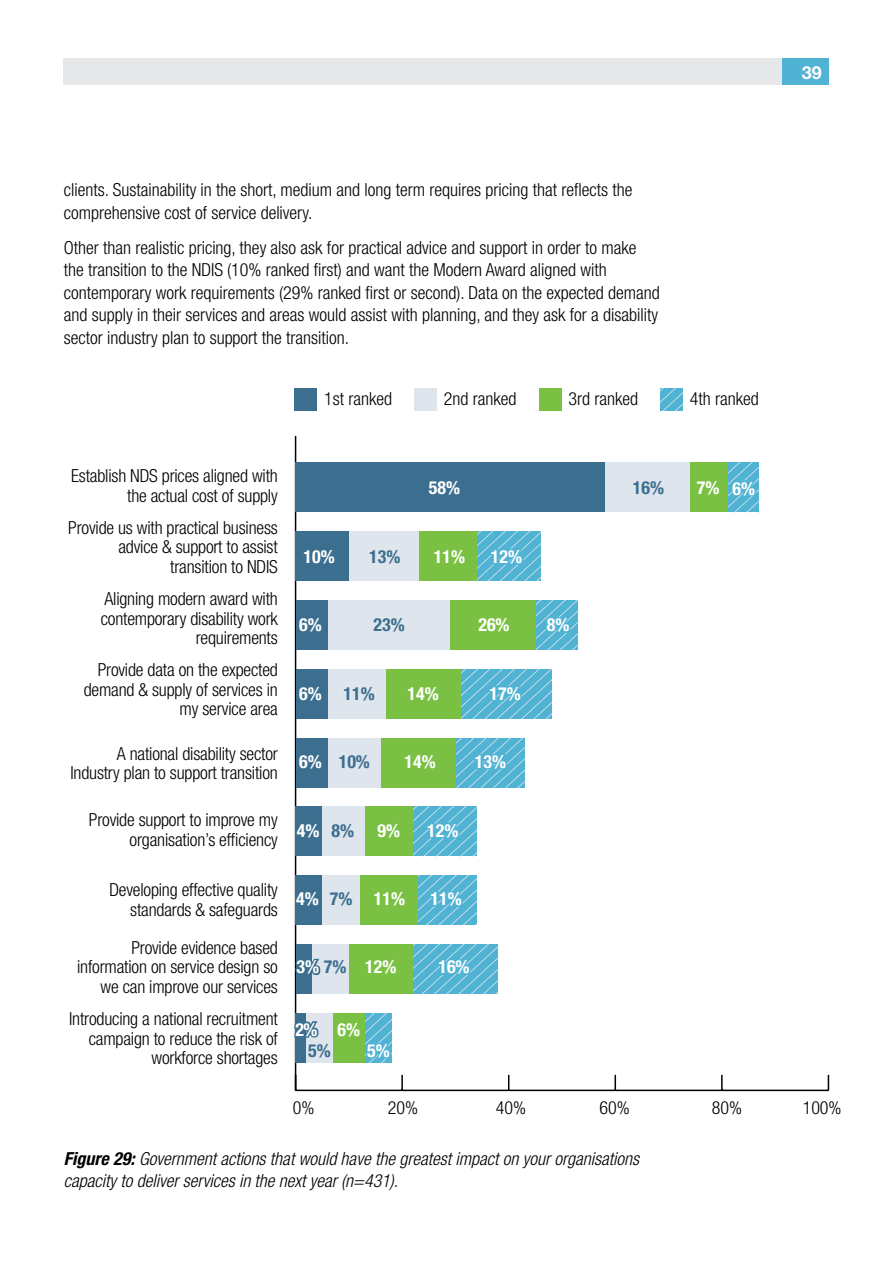
<style>
.page{position:relative;width:893px;height:1263px;background:#fff}
.page>*{position:absolute;margin:0;border:0;box-sizing:border-box;transform-origin:0 0}
.t1{font:300 condensed 18px/19.5px "Helvetica Neue";letter-spacing:-.01em;color:#000;text-align:right}
.t2{font:italic 300 condensed 18px/22.5px "Helvetica Neue";color:#000}
.t3{font:700 condensed 18px "Helvetica Neue";color:#fff}
.t4{font:700 condensed 18px "Helvetica Neue";color:#3b6e8f}
.t5{font:700 18px "Helvetica Neue";color:#fff}
.s1{color:#fff}
.s2{color:#3b6e8f}
.s3{font-weight:700}
</style>
<div class="page">
<div style="left:64px;top:58px;width:765px;height:27px;background:#e6e7e8"></div>
<div style="left:782px;top:58px;width:47px;height:27px;background:#51b3d3"></div>
<hr style="left:296px;top:1089px;width:532px;height:2px;background:#000">
<svg style="left:401px;top:1075px;width:2px;height:14px"></svg>
<svg style="left:508px;top:1075px;width:1px;height:14px"></svg>
<svg style="left:615px;top:1075px;width:1px;height:14px"></svg>
<svg style="left:721px;top:1075px;width:2px;height:14px"></svg>
<svg style="left:828px;top:1075px;width:1px;height:15px"></svg>
<hr style="left:295px;top:436px;width:1px;height:654px;background:#000">
<div style="left:690px;top:463px;width:37px;height:49px;background:#7ac143"></div>
<div style="left:418px;top:531px;width:59px;height:50px;background:#7ac143"></div>
<div style="left:450px;top:600px;width:85px;height:50px;background:#7ac143"></div>
<div style="left:386px;top:669px;width:75px;height:49px;background:#7ac143"></div>
<div style="left:381px;top:738px;width:74px;height:49px;background:#7ac143"></div>
<div style="left:365px;top:806px;width:48px;height:50px;background:#7ac143"></div>
<div style="left:360px;top:875px;width:58px;height:50px;background:#7ac143"></div>
<div style="left:349px;top:944px;width:64px;height:50px;background:#7ac143"></div>
<div style="left:333px;top:1013px;width:32px;height:49px;background:#7ac143"></div>
<div style="left:605px;top:463px;width:85px;height:49px;background:#dfe5ed"></div>
<div style="left:349px;top:531px;width:69px;height:50px;background:#dfe5ed"></div>
<div style="left:328px;top:600px;width:122px;height:50px;background:#dfe5ed"></div>
<div style="left:328px;top:669px;width:58px;height:49px;background:#dfe5ed"></div>
<div style="left:328px;top:738px;width:53px;height:49px;background:#dfe5ed"></div>
<div style="left:322px;top:806px;width:43px;height:50px;background:#dfe5ed"></div>
<div style="left:322px;top:875px;width:38px;height:50px;background:#dfe5ed"></div>
<div style="left:312px;top:944px;width:37px;height:50px;background:#dfe5ed"></div>
<div style="left:306px;top:1013px;width:27px;height:49px;background:#dfe5ed"></div>
<div style="left:296px;top:463px;width:309px;height:49px;background:#3b6e8f"></div>
<div style="left:296px;top:531px;width:53px;height:50px;background:#3b6e8f"></div>
<div style="left:296px;top:600px;width:32px;height:50px;background:#3b6e8f"></div>
<div style="left:296px;top:669px;width:32px;height:49px;background:#3b6e8f"></div>
<div style="left:296px;top:738px;width:32px;height:49px;background:#3b6e8f"></div>
<div style="left:296px;top:806px;width:26px;height:50px;background:#3b6e8f"></div>
<div style="left:296px;top:875px;width:26px;height:50px;background:#3b6e8f"></div>
<div style="left:296px;top:944px;width:16px;height:50px;background:#3b6e8f"></div>
<div style="left:296px;top:1013px;width:10px;height:49px;background:#3b6e8f"></div>
<svg style="left:727px;top:463px;width:32px;height:49px;background:#5cb6d0"></svg>
<svg style="left:477px;top:531px;width:64px;height:50px;background:#5cb6d4"></svg>
<svg style="left:535px;top:600px;width:43px;height:50px;background:#5db7d1"></svg>
<svg style="left:461px;top:669px;width:90px;height:49px;background:#5db7d5"></svg>
<svg style="left:455px;top:738px;width:70px;height:49px;background:#5cb7d2"></svg>
<svg style="left:413px;top:806px;width:64px;height:50px;background:#5cb6d5"></svg>
<svg style="left:418px;top:875px;width:59px;height:50px;background:#5cb6d4"></svg>
<svg style="left:294px;top:957px;width:27px;height:21px"></svg>
<svg style="left:413px;top:944px;width:85px;height:50px;background:#5cb7d5"></svg>
<svg style="left:294px;top:1020px;width:25px;height:20px"></svg>
<svg style="left:365px;top:1013px;width:27px;height:49px"></svg>
<div style="left:295px;top:388px;width:22px;height:22px;background:#3b6e8f"></div>
<svg style="left:661px;top:388px;width:22px;height:22px"></svg>
<div style="left:539px;top:388px;width:22px;height:22px;background:#7ac143"></div>
<div style="left:414px;top:388px;width:23px;height:22px;background:#dfe5ed"></div>
<p class="t1" style="left:64px;top:178px;width:570px;line-height:22.5px;text-align:left">clients. Sustainability in the short, medium and long term requires pricing that reflects the comprehensive cost of service delivery.</p>
<p class="t1" style="left:64px;top:236px;width:598px;line-height:22.5px;text-align:left">Other than realistic pricing, they also ask for practical advice and support in order to make the transition to the NDIS (10% ranked first) and want the Modern Award aligned with contemporary work requirements (29% ranked first or second). Data on the expected demand and supply in their services and areas would assist with planning, and they ask for a disability sector industry plan to support the transition.</p>
<p class="t1" style="left:324px;top:389px;width:69px">1st ranked</p>
<p class="t1" style="left:444px;top:389px;width:74px">2nd ranked</p>
<p class="t1" style="left:568px;top:389px;width:71px">3rd ranked</p>
<p class="t1" style="left:690px;top:389px;width:70px">4th ranked</p>
<p class="t1" style="left:71px;top:466px;width:208px">Establish NDS prices aligned with the actual cost of supply</p>
<p class="t1" style="left:68px;top:518px;width:211px">Provide us with practical business advice &amp; support to assist transition to NDIS</p>
<p class="t1" style="left:101px;top:589px;width:179px">Aligning modern award with contemporary disability work requirements</p>
<p class="t1" style="left:84px;top:660px;width:196px">Provide data on the expected demand &amp; supply of services in my service area</p>
<p class="t1" style="left:70px;top:743px;width:209px">A national disability sector<br>Industry plan to support transition</p>
<p class="t1" style="left:89px;top:810px;width:190px">Provide support to improve my organisation’s efficiency</p>
<p class="t1" style="left:109px;top:880px;width:170px">Developing effective quality standards &amp; safeguards</p>
<p class="t1" style="left:77px;top:938px;width:202px">Provide evidence based information on service design so we can improve our services</p>
<p class="t1" style="left:69px;top:1009px;width:210px">Introducing a national recruitment campaign to reduce the risk of workforce shortages</p>
<p class="t3" style="left:429px;top:477px;width:33px">58%</p>
<p class="t4" style="left:633px;top:477px;width:33px">16%</p>
<p class="t3" style="left:697px;top:477px;width:60px">7% 6%</p>
<p class="t3" style="left:303px;top:546px;width:33px">10%</p>
<p class="t4" style="left:369px;top:546px;width:33px">13%</p>
<p class="t3" style="left:434px;top:546px;width:33px">11%</p>
<p class="t3" style="left:491px;top:546px;width:33px">12%</p>
<p class="t3" style="left:299px;top:614px;width:24px">6%</p>
<p class="t4" style="left:374px;top:614px;width:33px">23%</p>
<p class="t3" style="left:478px;top:614px;width:33px">26%</p>
<p class="t3" style="left:547px;top:614px;width:24px">8%</p>
<p class="t4" style="left:299px;top:682px;width:77px"><span class="s1">6%</span> 11%</p>
<p class="t3" style="left:407px;top:682px;width:33px">14%</p>
<p class="t3" style="left:489px;top:682px;width:33px">17%</p>
<p class="t4" style="left:299px;top:751px;width:72px"><span class="s1">6%</span> 10%</p>
<p class="t3" style="left:405px;top:751px;width:33px">14%</p>
<p class="t3" style="left:475px;top:751px;width:33px">13%</p>
<p class="t3" style="left:297px;top:819px;width:59px">4% <span class="s2">8%</span></p>
<p class="t3" style="left:378px;top:819px;width:24px">9%</p>
<p class="t3" style="left:427px;top:819px;width:33px">12%</p>
<p class="t3" style="left:296px;top:888px;width:110px">4% <span class="s2">7%</span> 11%</p>
<p class="t3" style="left:430px;top:888px;width:33px">11%</p>
<p class="t3" style="left:297px;top:956px;width:101px">3% <span class="s2">7%</span> 12%</p>
<p class="t3" style="left:438px;top:956px;width:33px">16%</p>
<p class="t3" style="left:296px;top:1018px;width:66px">2% 6%</p>
<p class="t4" style="left:308px;top:1039px;width:24px">5%</p>
<p class="t3" style="left:367px;top:1039px;width:24px">5%</p>
<p class="t5" style="left:802px;top:61px;width:22px">39</p>
<p class="t1" style="left:293px;top:1098px;width:23px">0%</p>
<p class="t1" style="left:388px;top:1098px;width:32px">20%</p>
<p class="t1" style="left:496px;top:1098px;width:32px">40%</p>
<p class="t1" style="left:600px;top:1098px;width:32px">60%</p>
<p class="t1" style="left:712px;top:1098px;width:32px">80%</p>
<p class="t1" style="left:803px;top:1098px;width:40px">100%</p>
<p class="t2" style="left:64px;top:1147px;width:577px"><span class="s3">Figure 29:</span> Government actions that would have the greatest impact on your organisations capacity to deliver services in the next year (n=431).</p>
</div>
